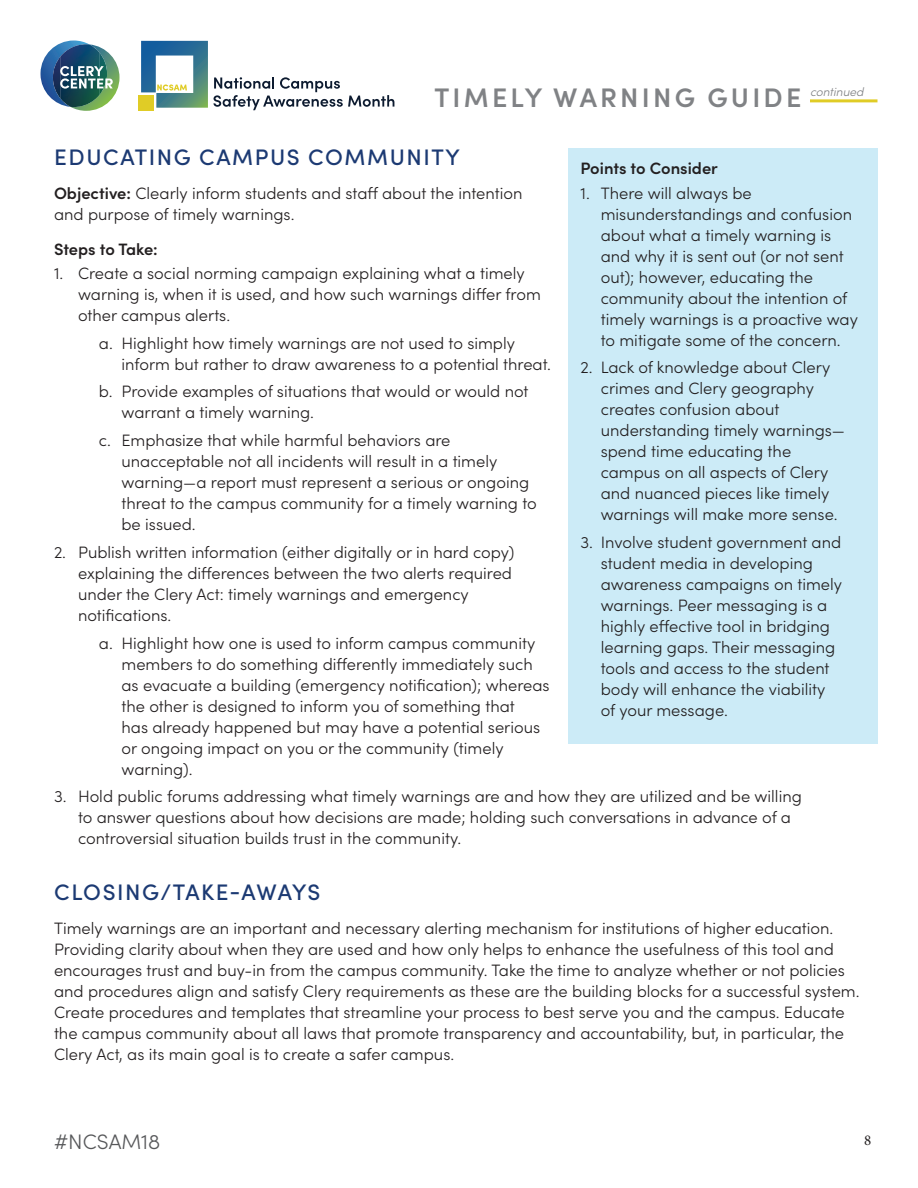
<style>
.page{position:relative;width:918px;height:1188px;background:#fff}
.page>*{position:absolute;margin:0;border:0;box-sizing:border-box;transform-origin:0 0}
.t1{font:600 26.85px "Sofia Pro";letter-spacing:.12em;color:#808285}
.Subhead_1{font:500 22.5px "Sofia Pro";letter-spacing:.07em;color:#1c3a73}
.t2{font:300 21px "Sofia Pro";color:#57585a}
.Body_Text{font:300 16.5px/21px "Sofia Pro";color:#231f20}
.Numbered_Body{font:300 16.5px/21px "Sofia Pro";color:#231f20}
.Subhead_2{font:600 16.5px "Sofia Pro";color:#231f20}
.t3{font:15px "Minion Pro";color:#231f20}
.t4{font:italic 300 12px "Sofia Pro";color:#808285}
.s1{font-weight:600}
</style>
<div class="page">
<img style="left:41px;top:40px;width:79px;height:71px">
<div style="left:138px;top:96px;width:16px;height:15px;background:#e0cc26"></div>
<svg style="left:141px;top:41px;width:253px;height:69px"></svg>
<hr style="left:810px;top:99px;width:68px;height:3px;background:#e0cc26">
<div style="left:568px;top:148px;width:310px;height:596px;background:#ccebf7"></div>
<p class="t1" style="left:434px;top:77px;width:369px">TIMELY WARNING GUIDE</p>
<p class="t4" style="left:810px;top:83px;width:55px">continued</p>
<p class="Subhead_1" style="left:54px;top:140px;width:407px">EDUCATING CAMPUS COMMUNITY</p>
<p class="Body_Text" style="left:54px;top:182px;width:470px"><span class="s1">Objective:</span> Clearly inform students and staff about the intention and purpose of timely warnings.</p>
<p class="Subhead_2" style="left:54px;top:236px;width:105px">Steps to Take:</p>
<p class="Numbered_Body" style="left:78px;top:262px;width:464px;text-indent:-24px">1. Create a social norming campaign explaining what a timely warning is, when it is used, and how such warnings differ from other campus alerts.</p>
<p class="Numbered_Body" style="left:122px;top:331px;width:431px;text-indent:-23px">a. Highlight how timely warnings are not used to simply inform but rather to draw awareness to a potential threat.</p>
<p class="Numbered_Body" style="left:122px;top:380px;width:409px;text-indent:-23px">b. Provide examples of situations that would or would not warrant a timely warning.</p>
<p class="Numbered_Body" style="left:122px;top:429px;width:417px;text-indent:-23px">c. Emphasize that while harmful behaviors are unacceptable not all incidents will result in a timely warning—a report must represent a serious or ongoing threat to the campus community for a timely warning to be issued.</p>
<p class="Numbered_Body" style="left:78px;top:541px;width:438px;text-indent:-24px">2. Publish written information (either digitally or in hard copy) explaining the differences between the two alerts required under the Clery Act: timely warnings and emergency notifications.</p>
<p class="Numbered_Body" style="left:122px;top:631px;width:430px;text-indent:-23px">a. Highlight how one is used to inform campus community members to do something differently immediately such as evacuate a building (emergency notification); whereas the other is designed to inform you of something that<br>has already happened but may have a potential serious or ongoing impact on you or the community (timely warning).</p>
<p class="Numbered_Body" style="left:78px;top:785px;width:725px;text-indent:-24px">3. Hold public forums addressing what timely warnings are and how they are utilized and be willing to answer questions about how decisions are made; holding such conversations in advance of a controversial situation builds trust in the community.</p>
<p class="Subhead_1" style="left:54px;top:875px;width:268px">CLOSING/TAKE-AWAYS</p>
<p class="Body_Text" style="left:54px;top:917px;width:807px">Timely warnings are an important and necessary alerting mechanism for institutions of higher education.<br>Providing clarity about when they are used and how only helps to enhance the usefulness of this tool and encourages trust and buy-in from the campus community. Take the time to analyze whether or not policies and procedures align and satisfy Clery requirements as these are the building blocks for a successful system.<br>Create procedures and templates that streamline your process to best serve you and the campus. Educate the campus community about all laws that promote transparency and accountability, but, in particular, the Clery Act, as its main goal is to create a safer campus.</p>
<p class="Subhead_2" style="left:580px;top:156px;width:139px">Points to Consider</p>
<p class="Body_Text" style="left:601px;top:181px;width:259px;text-indent:-20px">1. There will always be misunderstandings and confusion about what a timely warning is and why it is sent out (or not sent out); however, educating the community about the intention of timely warnings is a proactive way to mitigate some of the concern.</p>
<p class="Body_Text" style="left:601px;top:356px;width:246px;text-indent:-20px">2. Lack of knowledge about Clery crimes and Clery geography creates confusion about understanding timely warnings— spend time educating the campus on all aspects of Clery and nuanced pieces like timely warnings will make more sense.</p>
<p class="Body_Text" style="left:601px;top:531px;width:243px;text-indent:-20px">3. Involve student government and student media in developing awareness campaigns on timely warnings. Peer messaging is a highly effective tool in bridging learning gaps. Their messaging tools and access to the student body will enhance the viability of your message.</p>
<p class="t2" style="left:54px;top:1127px;width:108px">#NCSAM18</p>
<p class="t3" style="left:864px;top:1130px;width:9px">8</p>
</div>
